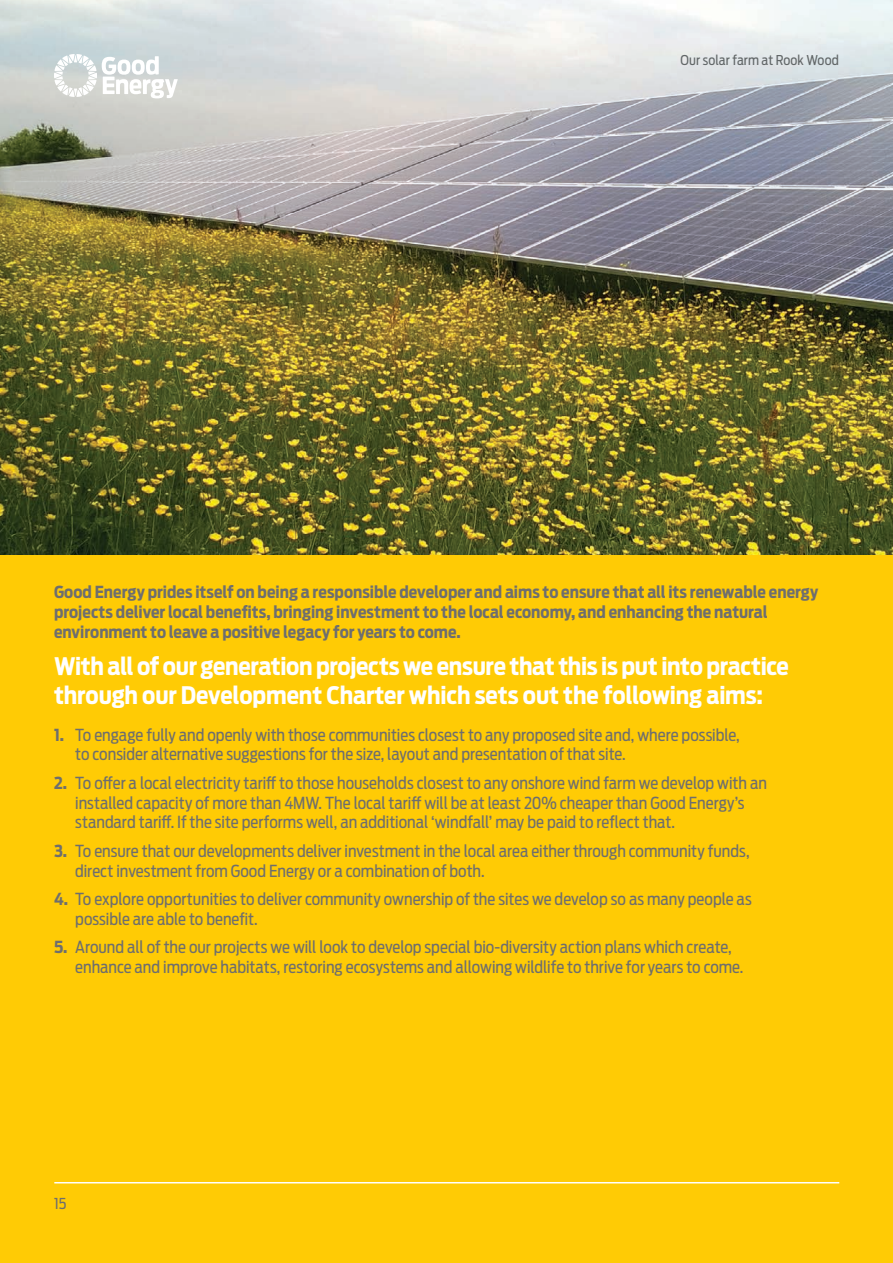
<style>
.page{position:relative;width:893px;height:1263px;background:#fff}
.page>*{position:absolute;margin:0;border:0;box-sizing:border-box;transform-origin:0 0}
.t1{font:700 24px/28.8px "Antenna Cond";letter-spacing:-.01em;color:#fff}
.t2{font:16.5px/19.8px "Antenna Cond";color:#6e6e6e}
.t3{font:700 16.5px/19.8px "Antenna Cond";color:#6e6e6e}
.t4{font:15px "Antenna Cond";color:#6e6e6e}
.t5{font:13.5px "Antenna Cond";letter-spacing:.01em;color:#626768}
.s1{font-weight:700}
</style>
<div class="page">
<div style="left:0;top:555px;width:893px;height:708px;background:#ffcb05"></div>
<img style="left:0;top:0;width:893px;height:555px">
<hr style="left:54px;top:1182px;width:785px;height:1px;background:#fff">
<svg style="left:54px;top:54px;width:124px;height:44px"></svg>
<p class="t5" style="left:681px;top:52px;width:160px">Our solar farm at Rook Wood</p>
<p class="t3" style="left:54px;top:582px;width:766px">Good Energy prides itself on being a responsible developer and aims to ensure that all its renewable energy projects deliver local benefits, bringing investment to the local economy, and enhancing the natural environment to leave a positive legacy for years to come.</p>
<p class="t1" style="left:54px;top:652px;width:736px">With all of our generation projects we ensure that this is put into practice through our Development Charter which sets out the following aims:</p>
<p class="t2" style="left:75px;top:725px;width:666px;text-indent:-21px"><span class="s1">1.</span> To engage fully and openly with those communities closest to any proposed site and, where possible, to consider alternative suggestions for the size, layout and presentation of that site.</p>
<p class="t2" style="left:75px;top:773px;width:693px;text-indent:-21px"><span class="s1">2.</span> To offer a local electricity tariff to those households closest to any onshore wind farm we develop with an installed capacity of more than 4MW. The local tariff will be at least 20% cheaper than Good Energy’s standard tariff. If the site performs well, an additional ‘windfall’ may be paid to reflect that.</p>
<p class="t2" style="left:75px;top:841px;width:676px;text-indent:-21px"><span class="s1">3.</span> To ensure that our developments deliver investment in the local area either through community funds, direct investment from Good Energy or a combination of both.</p>
<p class="t2" style="left:75px;top:889px;width:678px;text-indent:-21px"><span class="s1">4.</span> To explore opportunities to deliver community ownership of the sites we develop so as many people as possible are able to benefit.</p>
<p class="t2" style="left:75px;top:937px;width:670px;text-indent:-21px"><span class="s1">5.</span> Around all of the our projects we will look to develop special bio-diversity action plans which create, enhance and improve habitats, restoring ecosystems and allowing wildlife to thrive for years to come.</p>
<p class="t4" style="left:54px;top:1194px;width:14px">15</p>
</div>
